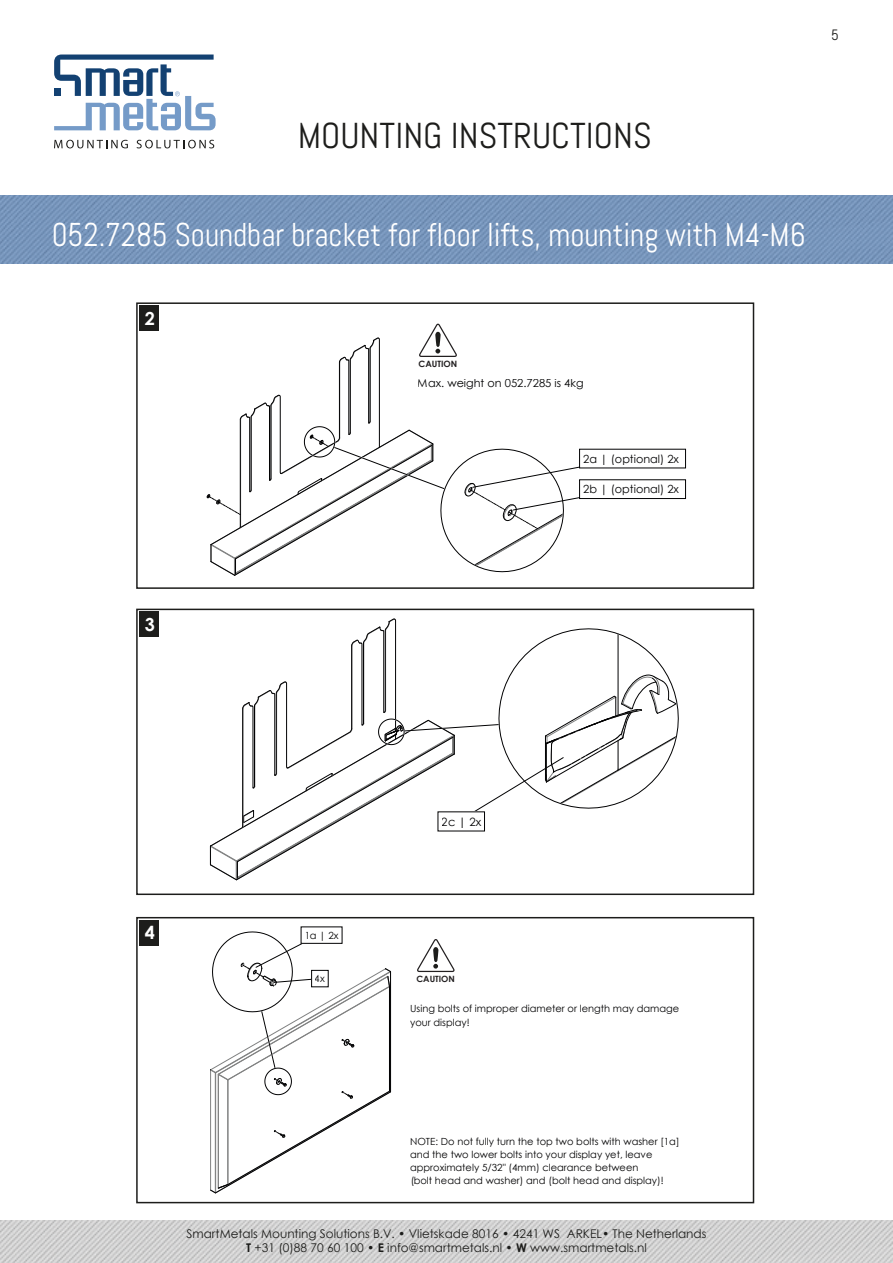
<style>
.page{position:relative;width:893px;height:1263px;background:#fff}
.page>*{position:absolute;margin:0;border:0;box-sizing:border-box;transform-origin:0 0}
.t1{font:36px "Abel";color:#1d1d1b}
.t2{font:33px "Abel";color:#fff;scale:.94 1}
.t3{font:700 18px "Century Gothic";color:#fff}
.t4{font:15px "Abel";color:#1d1d1b}
.t5{font:12px/14.4px "Century Gothic";color:#1d1d1b;text-align:center}
.t6{font:11.4px "Century Gothic";color:#020203}
.t7{font:11.25px "Century Gothic";color:#020203}
.t8{font:9.9px "Century Gothic";color:#020203}
.t9{font:700 8.7px "Century Gothic";color:#221f20}
.s1{font-weight:700}
</style>
<div class="page">
<img style="left:0;top:196px;width:893px;height:68px">
<img style="left:0;top:1220px;width:893px;height:43px">
<svg style="left:54px;top:140px;width:74px;height:8px"></svg>
<svg style="left:137px;top:140px;width:77px;height:8px"></svg>
<svg style="left:54px;top:55px;width:162px;height:75px"></svg>
<div style="left:579px;top:480px;width:107px;height:19px;border:1px solid #020203"></div>
<svg style="left:206px;top:323px;width:419px;height:253px"></svg>
<div style="left:136px;top:302px;width:618px;height:287px;border:2px solid #1d1d1b"></div>
<div style="left:140px;top:306px;width:19px;height:25px;background:#1d1d1b"></div>
<svg style="left:417px;top:939px;width:38px;height:34px"></svg>
<svg style="left:210px;top:931px;width:181px;height:262px"></svg>
<div style="left:312px;top:970px;width:16px;height:17px;background:#fff"></div>
<div style="left:136px;top:917px;width:618px;height:286px;border:2px solid #1d1d1b"></div>
<div style="left:140px;top:920px;width:19px;height:25px;background:#1d1d1b"></div>
<svg style="left:210px;top:619px;width:469px;height:261px"></svg>
<div style="left:438px;top:812px;width:46px;height:19px;background:#fff"></div>
<div style="left:136px;top:609px;width:618px;height:286px;border:2px solid #1d1d1b"></div>
<div style="left:140px;top:612px;width:19px;height:25px;background:#1d1d1b"></div>
<h3 class="t4" style="left:831px;top:25px;width:9px">5</h3>
<h1 class="t1" style="left:298px;top:112px;width:356px">MOUNTING INSTRUCTIONS</h1>
<h2 class="t2" style="left:52px;top:214px;width:804px">052.7285 Soundbar bracket for floor lifts, mounting with M4-M6</h2>
<p class="t3" style="left:145px;top:305px;width:12px">2</p>
<p class="t9" style="left:419px;top:357px;width:40px">CAUTION</p>
<p class="t7" style="left:418px;top:375px;width:167px">Max. weight on 052.7285 is 4kg</p>
<p class="t7" style="left:583px;top:451px;width:97px">2a | (optional) 2x</p>
<p class="t7" style="left:583px;top:481px;width:97px">2b | (optional) 2x</p>
<p class="t3" style="left:145px;top:611px;width:12px">3</p>
<p class="t3" style="left:145px;top:919px;width:12px">4</p>
<p class="t8" style="left:304px;top:928px;width:36px">1a | 2x</p>
<p class="t8" style="left:315px;top:972px;width:12px">4x</p>
<p class="t6" style="left:442px;top:813px;width:41px">2c | 2x</p>
<p class="t9" style="left:417px;top:972px;width:40px">CAUTION</p>
<p class="t8" style="left:410px;top:1002px;width:271px">Using bolts of improper diameter or length may damage</p>
<p class="t8" style="left:410px;top:1015px;width:61px">your display!</p>
<p class="t8" style="left:410px;top:1134px;width:271px">NOTE: Do not fully turn the top two bolts with washer [1a]</p>
<p class="t8" style="left:410px;top:1147px;width:244px">and the two lower bolts into your display yet, leave</p>
<p class="t8" style="left:410px;top:1160px;width:230px">approximately 5/32" (4mm) clearance between</p>
<p class="t8" style="left:410px;top:1174px;width:255px">(bolt head and washer) and (bolt head and display)!</p>
<p class="t5" style="left:187px;top:1226px;width:521px">SmartMetals Mounting Solutions B.V. • Vlietskade 8016 • 4241 WS ARKEL• The Netherlands<br><span class="s1">T</span> +31 (0)88 70 60 100 • <span class="s1">E</span> info@smartmetals.nl • <span class="s1">W</span> www.smartmetals.nl</p>
</div>
